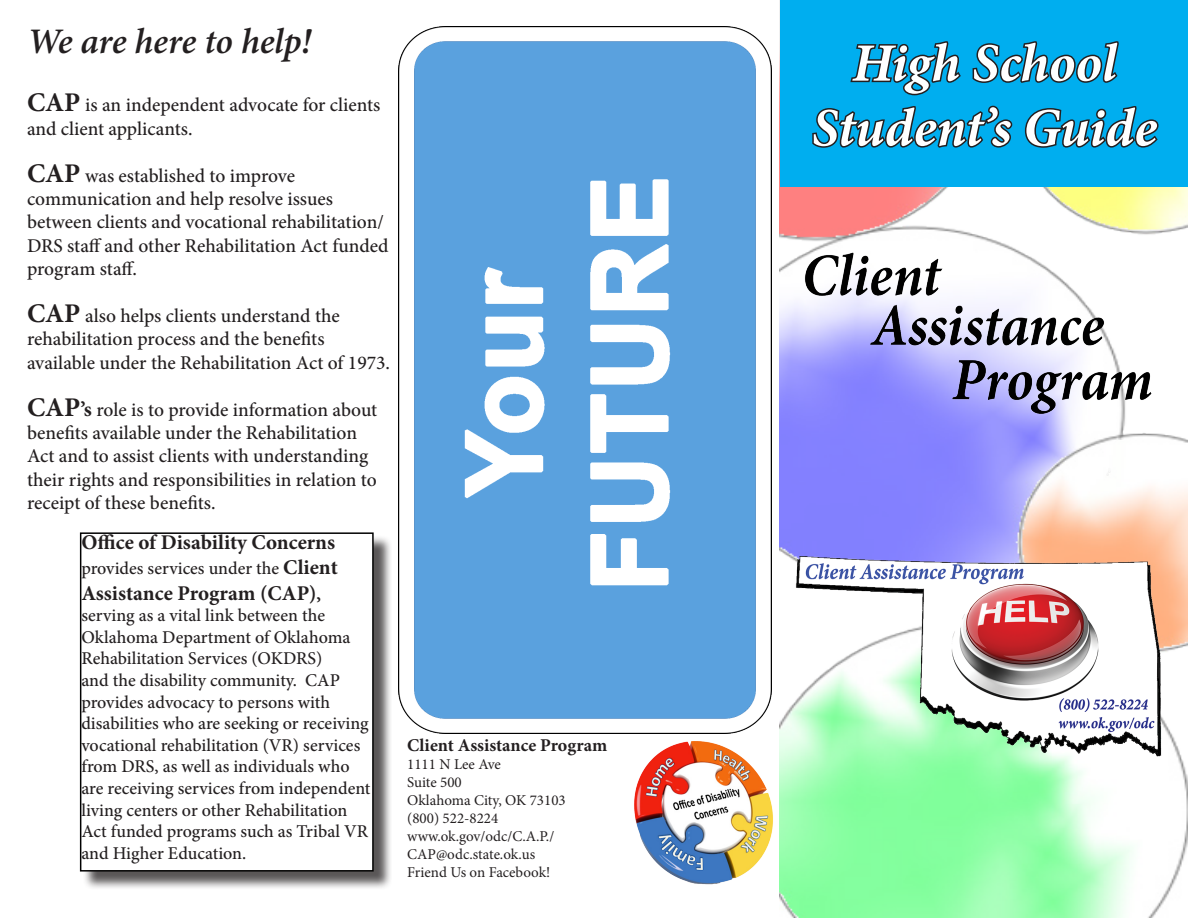
<style>
.page{position:relative;width:1188px;height:918px;background:#fff}
.page>*{position:absolute;margin:0;border:0;box-sizing:border-box;transform-origin:0 0}
.t1{font:italic 700 54px/64.8px "Minion Pro";color:#fff;text-align:center}
.t2{font:italic 600 36px "Minion Pro";letter-spacing:-.01em;color:#231f20}
.t3{font:700 21px "Minion Pro";color:#231f20}
.t4{font:500 19.5px/23.4px "Minion Pro";color:#231f20}
.t5{font:500 18px/21.6px "Minion Pro";color:#231f20}
.t6{font:700 18px "Minion Pro";color:#231f20}
.t7{font:15px "Minion Pro";color:#231f20}
.s1{font-weight:700;font-size:27px}
.s2{font-weight:700;font-size:21px}
.s3{font-size:18px}
</style>
<div class="page">
<img style="left:634px;top:741px;width:139px;height:144px">
<div style="left:781px;top:0;width:407px;height:187px;background:#00aeef"></div>
<svg style="left:850px;top:41px;width:111px;height:55px"></svg>
<svg style="left:972px;top:41px;width:147px;height:42px"></svg>
<svg style="left:812px;top:105px;width:201px;height:43px"></svg>
<svg style="left:1024px;top:106px;width:135px;height:42px"></svg>
<img style="left:779px;top:204px;width:409px;height:714px">
<img style="left:398px;top:27px;width:374px;height:706px">
<div style="left:82px;top:535px;width:310px;height:355px;background:#231f20;opacity:.75"></div>
<div style="left:81px;top:533px;width:292px;height:338px;background:#fff"></div>
<div style="left:80px;top:532px;width:294px;height:340px;border:2px solid #000"></div>
<p class="t2" style="left:27px;top:16px;width:286px">We are here to help!</p>
<p class="t4" style="left:27px;top:94px;width:355px"><span class="s1">CAP</span> is an independent advocate for clients and client applicants.</p>
<p class="t4" style="left:27px;top:164px;width:363px"><span class="s1">CAP</span> was established to improve communication and help resolve issues between clients and vocational rehabilitation/ DRS staff and other Rehabilitation Act funded program staff.</p>
<p class="t4" style="left:27px;top:304px;width:365px"><span class="s1">CAP</span> also helps clients understand the rehabilitation process and the benefits available under the Rehabilitation Act of 1973.</p>
<p class="t4" style="left:27px;top:398px;width:352px"><span class="s1">CAP</span><span class="s2">’s</span> role is to provide information about benefits available under the Rehabilitation Act and to assist clients with understanding their rights and responsibilities in relation to receipt of these benefits.</p>
<p class="t3" style="left:81px;top:528px;width:255px">Office of Disability Concerns</p>
<p class="t5" style="left:81px;top:558px;width:258px">provides services under the <span class="s2">Client</span></p>
<p class="t3" style="left:81px;top:578px;width:241px">Assistance Program (CAP)<span class="s3">,</span></p>
<p class="t5" style="left:81px;top:605px;width:291px">serving as a vital link between the Oklahoma Department of Oklahoma Rehabilitation Services (OKDRS)<br>and the disability community. CAP provides advocacy to persons with disabilities who are seeking or receiving vocational rehabilitation (VR) services from DRS, as well as individuals who are receiving services from independent living centers or other Rehabilitation Act funded programs such as Tribal VR and Higher Education.</p>
<p class="t6" style="left:407px;top:732px;width:202px">Client Assistance Program</p>
<p class="t7" style="left:407px;top:754px;width:95px">1111 N Lee Ave</p>
<p class="t7" style="left:407px;top:772px;width:56px">Suite 500</p>
<p class="t7" style="left:407px;top:790px;width:160px">Oklahoma City, OK 73103</p>
<p class="t7" style="left:407px;top:808px;width:93px">(800) 522-8224</p>
<p class="t7" style="left:407px;top:826px;width:149px">www.ok.gov/odc/C.A.P./</p>
<p class="t7" style="left:407px;top:844px;width:129px">CAP@odc.state.ok.us</p>
<p class="t7" style="left:407px;top:862px;width:145px">Friend Us on Facebook!</p>
<p class="t1" style="left:812px;top:30px;width:347px">High School<br>Student’s Guide</p>
</div>
